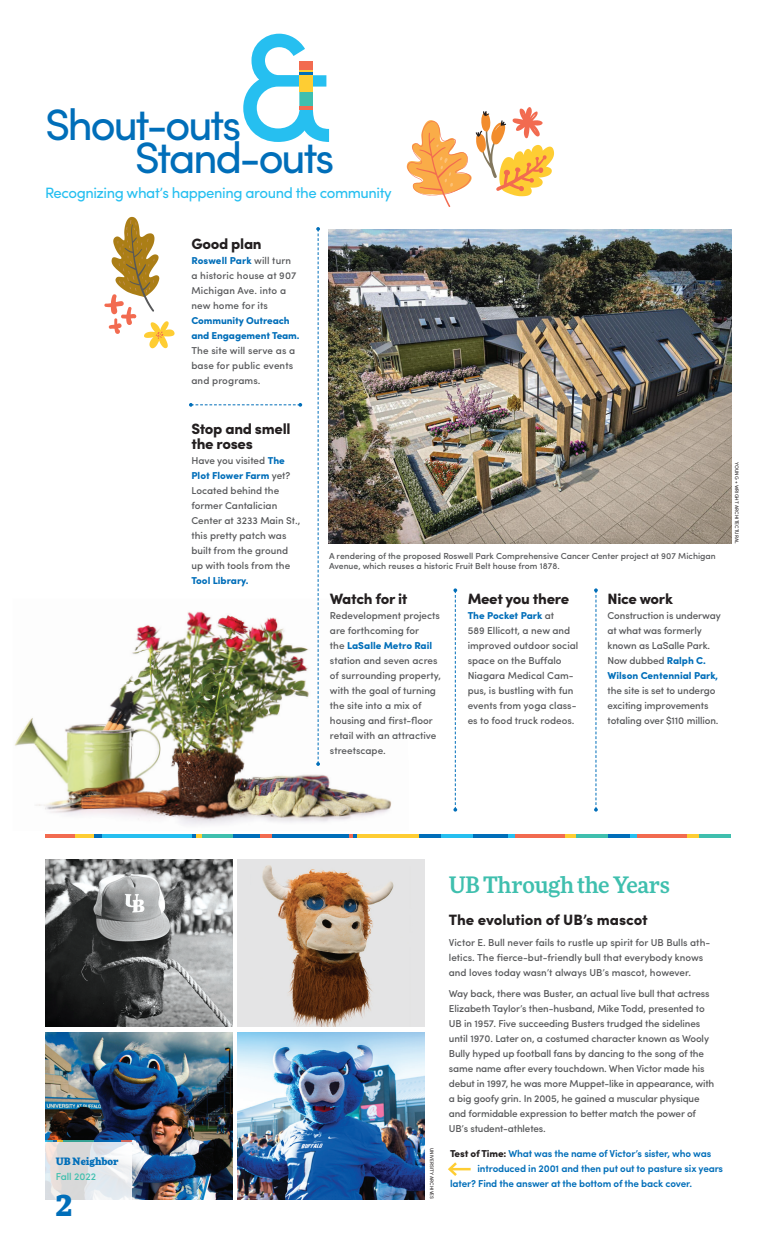
<style>
.page{position:relative;width:765px;height:1260px;background:#fff}
.page>*{position:absolute;margin:0;border:0;box-sizing:border-box;transform-origin:0 0}
.B_Hed{font:44.12px "Sofia Pro";letter-spacing:-.06em;color:#006eb9}
.News_Body{font:900 30px "FF More Pro";color:#006eb9}
.News_Body-2{font:500 22.5px "FF More Pro";letter-spacing:-.02em;color:#3fbfae}
.B_Hed-2{font:900 15px/15px "Sofia Pro";letter-spacing:-.02em;color:#231f20}
.B_Hed-3{font:15px "Sofia Pro";letter-spacing:-.03em;color:#26bff0}
.Georgia_body{font:900 15px "Sofia Pro";color:#231f20}
.B_Hed-4{font:500 10px/15px "Sofia Pro";color:#57585a}
.Georgia_body-2{font:500 10px/15px "Sofia Pro";letter-spacing:-.01em;color:#57585a}
.Georgia_body-3{font:600 10px "Sofia Pro";letter-spacing:-.015em;color:#006eb9}
.News_Body-3{font:900 10px "FF More Pro";color:#006eb9}
.News_Body-4{font:500 10px "Sofia Pro";color:#3fbfae}
.B_Hed-5{font:500 8.75px/10px "Sofia Pro";color:#57585a}
.Photo_credit{font:5px "Sofia Pro";color:#231f20}
.s1{font-weight:900;color:#006eb9}
.s2{font-weight:900;color:#231f20}
</style>
<div class="page">
<img style="left:45px;top:1032px;width:187px;height:168px">
<img style="left:328px;top:230px;width:403px;height:313px">
<svg style="left:453px;top:588px;width:4px;height:224px"></svg>
<svg style="left:594px;top:588px;width:4px;height:224px"></svg>
<hr style="left:450px;top:1168px;width:21px;height:2px;background:#fecd33">
<svg style="left:448px;top:1162px;width:12px;height:14px"></svg>
<hr style="left:168px;top:835px;width:562px;height:3px;background:#006eb9">
<hr style="left:693px;top:835px;width:38px;height:3px;background:#3fbfae">
<svg style="left:687px;top:835px;width:11px;height:3px"></svg>
<svg style="left:630px;top:835px;width:7px;height:3px"></svg>
<hr style="left:637px;top:835px;width:50px;height:3px;background:#f26b50">
<svg style="left:45px;top:1142px;width:87px;height:58px;background:#e2e4e6"></svg>
<hr style="left:45px;top:1140px;width:87px;height:2px;background:#006eb9">
<hr style="left:58px;top:1140px;width:36px;height:2px;background:#3fbfae">
<svg style="left:121px;top:1140px;width:11px;height:2px"></svg>
<svg style="left:45px;top:1140px;width:18px;height:2px"></svg>
<svg style="left:189px;top:403px;width:113px;height:4px"></svg>
<svg style="left:243px;top:34px;width:86px;height:108px"></svg>
<svg style="left:104px;top:217px;width:71px;height:131px"></svg>
<img style="left:14px;top:611px;width:378px;height:214px">
<svg style="left:407px;top:107px;width:147px;height:100px"></svg>
<svg style="left:316px;top:227px;width:4px;height:539px"></svg>
<hr style="left:45px;top:835px;width:563px;height:3px;background:#006eb9">
<hr style="left:571px;top:835px;width:37px;height:3px;background:#3fbfae">
<hr style="left:197px;top:835px;width:36px;height:3px;background:#3fbfae">
<hr style="left:442px;top:835px;width:31px;height:3px;background:#26bff0">
<svg style="left:564px;top:835px;width:12px;height:3px"></svg>
<svg style="left:197px;top:835px;width:5px;height:3px"></svg>
<svg style="left:508px;top:835px;width:7px;height:3px"></svg>
<hr style="left:74px;top:835px;width:20px;height:3px;background:#fecd33">
<svg style="left:349px;top:835px;width:4px;height:3px"></svg>
<svg style="left:260px;top:835px;width:12px;height:3px"></svg>
<hr style="left:45px;top:835px;width:29px;height:3px;background:#f26b50">
<hr style="left:515px;top:835px;width:49px;height:3px;background:#f26b50">
<hr style="left:102px;top:835px;width:90px;height:3px;background:#26bff0">
<hr style="left:357px;top:835px;width:61px;height:3px;background:#fecd33">
<img style="left:238px;top:1032px;width:187px;height:168px">
<img style="left:238px;top:860px;width:187px;height:167px">
<img style="left:45px;top:860px;width:187px;height:167px">
<p class="B_Hed" style="left:45px;top:92px;width:198px">Shout-outs</p>
<p class="B_Hed" style="left:135px;top:125px;width:201px">Stand-outs</p>
<p class="B_Hed-3" style="left:45px;top:181px;width:348px">Recognizing what’s happening around the community</p>
<p class="B_Hed-2" style="left:191px;top:235px;width:72px">Good plan</p>
<p class="B_Hed-4" style="left:191px;top:253px;width:110px"><span class="s1">Roswell Park</span> will turn a historic house at 907<br>Michigan Ave. into a new home for its<br><span class="s1">Community Outreach and Engagement Team.<br></span>The site will serve as a base for public events and programs.</p>
<p class="B_Hed-2" style="left:191px;top:420px;width:101px">Stop and smell the roses</p>
<p class="B_Hed-4" style="left:191px;top:452px;width:110px">Have you visited <span class="s1">The<br>Plot Flower Farm</span> yet?<br>Located behind the former Cantalician<br>Center at 3233 Main St., this pretty patch was built from the ground up with tools from the<br><span class="s1">Tool Library.</span></p>
<p class="B_Hed-5" style="left:329px;top:550px;width:388px">A rendering of the proposed Roswell Park Comprehensive Cancer Center project at 907 Michigan<br>Avenue, which reuses a historic Fruit Belt house from 1878.</p>
<p class="B_Hed-2" style="left:468px;top:590px;width:103px">Meet you there</p>
<p class="B_Hed-4" style="left:468px;top:607px;width:112px"><span class="s1">The Pocket Park</span> at<br>589 Ellicott, a new and improved outdoor social space on the Buffalo<br>Niagara Medical Cam&shy;pus, is bustling with fun events from yoga class&shy;es to food truck rodeos.</p>
<p class="B_Hed-2" style="left:330px;top:590px;width:79px">Watch for it</p>
<p class="B_Hed-4" style="left:330px;top:607px;width:113px">Redevelopment projects are forthcoming for<br>the <span class="s1">LaSalle Metro Rail </span>station and seven acres of surrounding property, with the goal of turning the site into a mix of housing and first-floor retail with an attractive streetscape.</p>
<p class="B_Hed-2" style="left:608px;top:590px;width:67px">Nice work</p>
<p class="B_Hed-4" style="left:608px;top:607px;width:115px">Construction is underway at what was formerly known as LaSalle Park.<br>Now dubbed <span class="s1">Ralph C.<br>Wilson Centennial Park, </span>the site is set to undergo exciting improvements totaling over $110 million.</p>
<p class="Photo_credit" style="left:741px;top:462px;width:83px;rotate:90deg">YOUNG + WRIGHT ARCHITECTURAL</p>
<p class="News_Body-3" style="left:56px;top:1154px;width:64px">UB Neighbor</p>
<p class="News_Body-4" style="left:56px;top:1169px;width:42px">Fall 2022</p>
<p class="News_Body" style="left:56px;top:1181px;width:18px">2</p>
<p class="Photo_credit" style="left:436px;top:1148px;width:53px;rotate:90deg">UNIVERSITY ARCHIVES</p>
<p class="News_Body-2" style="left:449px;top:868px;width:223px">UB Through the Years</p>
<p class="Georgia_body" style="left:449px;top:908px;width:201px">The evolution of UB’s mascot</p>
<p class="Georgia_body-2" style="left:449px;top:934px;width:263px">Victor E. Bull never fails to rustle up spirit for UB Bulls ath&shy;letics. The fierce-but-friendly bull that everybody knows and loves today wasn’t always UB’s mascot, however.</p>
<p class="Georgia_body-2" style="left:449px;top:985px;width:267px">Way back, there was Buster, an actual live bull that actress Elizabeth Taylor’s then-husband, Mike Todd, presented to UB in 1957. Five succeeding Busters trudged the sidelines until 1970. Later on, a costumed character known as Wooly Bully hyped up football fans by dancing to the song of the same name after every touchdown. When Victor made his debut in 1997, he was more Muppet-like in appearance, with a big goofy grin. In 2005, he gained a muscular physique and formidable expression to better match the power of UB’s student-athletes.</p>
<p class="Georgia_body-3" style="left:450px;top:1146px;width:263px"><span class="s2">Test of Time:</span> What was the name of Victor’s sister, who was</p>
<p class="Georgia_body-3" style="left:478px;top:1161px;width:247px">introduced in 2001 and then put out to pasture six years</p>
<p class="Georgia_body-3" style="left:450px;top:1176px;width:244px">later? Find the answer at the bottom of the back cover.</p>
</div>
